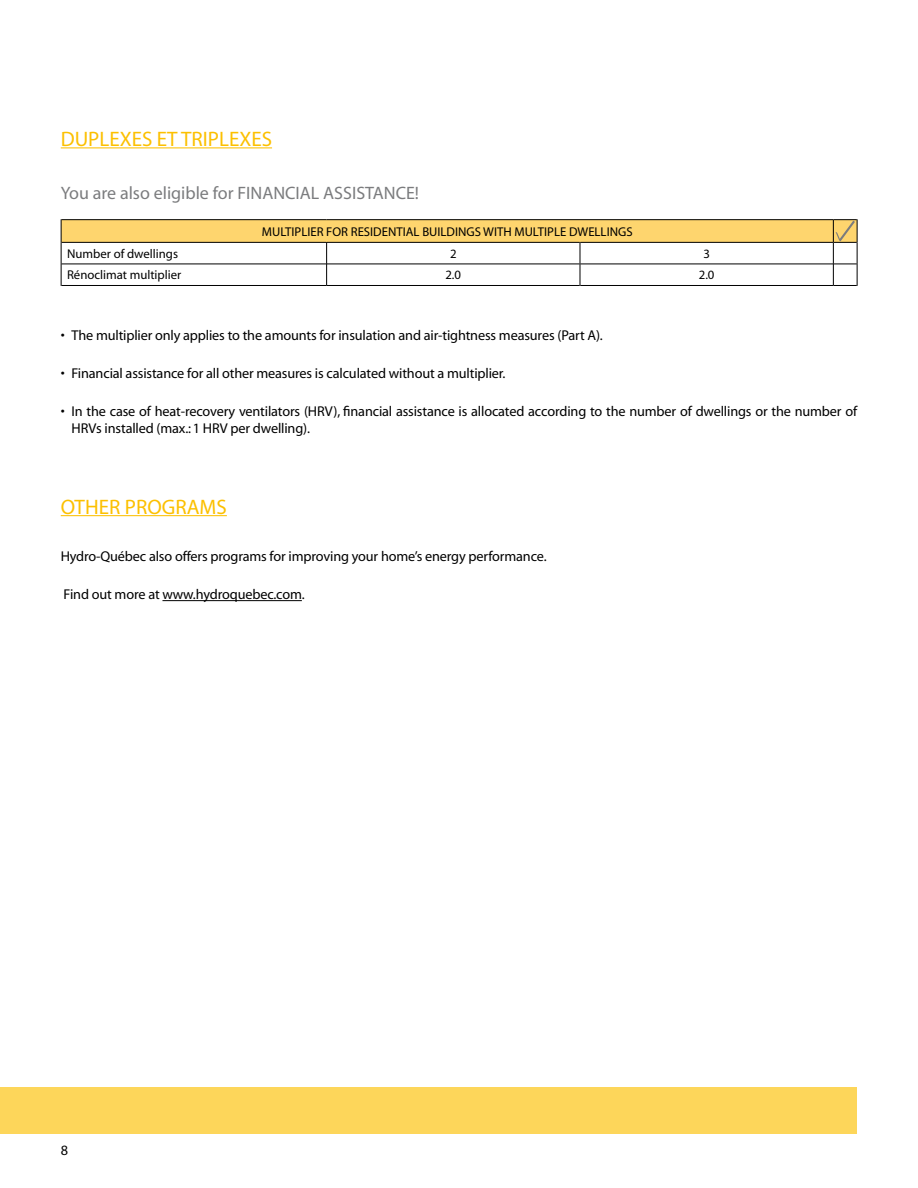
<style>
.page{position:relative;width:918px;height:1188px;background:#fff}
.page>*{position:absolute;margin:0;border:0;box-sizing:border-box;transform-origin:0 0}
.t1{font:21px "Myriad";color:#fcc000}
.t2{font:18px "Myriad";color:#7b7c7e}
.t3{font:14.25px/16.5px "Myriad";letter-spacing:-.01em;color:#000}
.t4{font:12.75px "Myriad";color:#000}
</style>
<div class="page">
<div style="left:0;top:1087px;width:857px;height:47px;background:#fdd65a"></div>
<hr style="left:61px;top:147px;width:211px;height:1px;background:#fcc000">
<hr style="left:61px;top:515px;width:166px;height:1px;background:#fcc000">
<hr style="left:162px;top:600px;width:140px;height:1px;background:#000">
<svg style="left:61px;top:219px;width:797px;height:67px"></svg>
<h1 class="t1" style="left:61px;top:128px;width:13px">DUPLE</h1>
<h1 class="t1" style="left:120px;top:128px;width:73px">Xes ET TRIPLE</h1>
<h1 class="t1" style="left:239px;top:128px;width:34px">Xes</h1>
<p class="t2" style="left:61px;top:184px;width:187px">You are also eligible for FINANCIAL</p>
<p class="t2" style="left:323px;top:184px;width:11px">ASSISTANCE</p>
<p class="t2" style="left:415px;top:184px;width:6px">!</p>
<p class="t4" style="left:262px;top:225px;width:372px">Multiplier for residential buildings with multiple dwellings</p>
<p class="t4" style="left:67px;top:247px;width:113px">Number of dwellings</p>
<p class="t4" style="left:450px;top:247px;width:8px">2</p>
<p class="t4" style="left:703px;top:247px;width:8px">3</p>
<p class="t4" style="left:67px;top:269px;width:116px">Rénoclimat multiplier</p>
<p class="t4" style="left:445px;top:269px;width:17px">2.0</p>
<p class="t4" style="left:699px;top:269px;width:17px">2.0</p>
<p class="t3" style="left:61px;top:328px;width:544px">• The multiplier only applies to the amounts for insulation and air-tightness measures (Part A).</p>
<p class="t3" style="left:61px;top:366px;width:446px">• Financial assistance for all other measures is calculated without a multiplier.</p>
<p class="t3" style="left:72px;top:404px;width:788px;text-indent:-11px">• In the case of heat-recovery ventilators (HRV), financial assistance is allocated according to the number of dwellings or the number of<br>HRVs installed (max.: 1 HRV</p>
<p class="t3" style="left:231px;top:420px;width:81px">per dwelling).</p>
<h1 class="t1" style="left:61px;top:496px;width:78px">other PROGRAMS</h1>
<p class="t3" style="left:61px;top:549px;width:487px">Hydro-Québec also offers programs for improving your home’s energy performance.</p>
<p class="t3" style="left:64px;top:587px;width:243px">Find out more at www.hydroquebec.com.</p>
<p class="t3" style="left:61px;top:1143px;width:9px">8</p>
</div>
